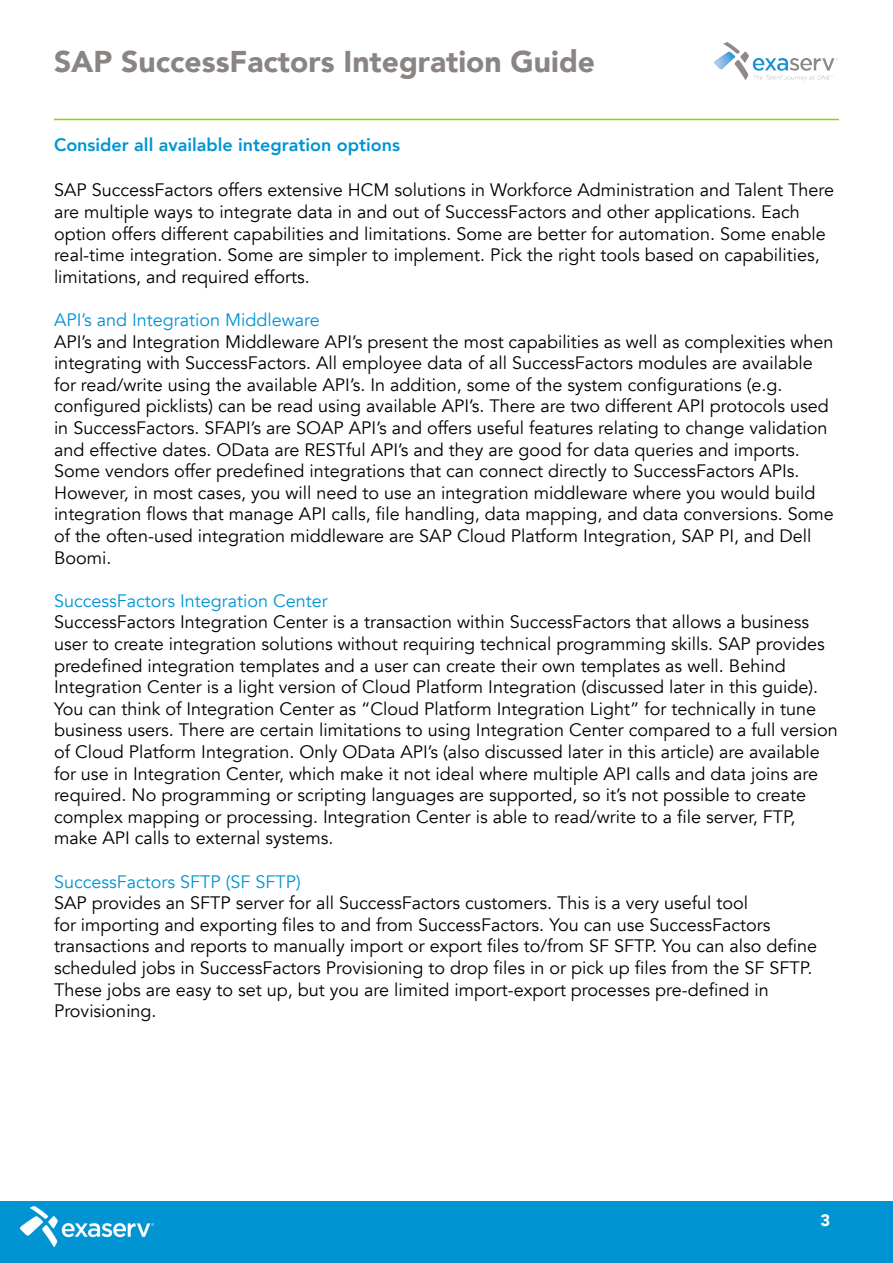
<style>
.page{position:relative;width:893px;height:1263px;background:#fff}
.page>*{position:absolute;margin:0;border:0;box-sizing:border-box;transform-origin:0 0}
.t1{font:900 30px "Avenir";color:#8a8483}
.Alineastijl_1{font:18px/21.6px "Avenir";color:#000}
.Alineastijl_1-2{font:18px "Avenir";color:#0094d3}
.titels{font:800 18px "Avenir";color:#0094d3}
.Alineastijl_1-3{font:900 16.5px "Avenir";color:#fff}
</style>
<div class="page">
<hr style="left:54px;top:119px;width:785px;height:1px;background:#94d300">
<div style="left:0;top:1202px;width:893px;height:61px;background:#0094d3"></div>
<img style="left:21px;top:1206px;width:132px;height:41px">
<img style="left:714px;top:42px;width:124px;height:38px">
<div style="left:63px;top:1239px;width:98px;height:12px;background:#0094d3"></div>
<p class="t1" style="left:54px;top:36px;width:543px">SAP SuccessFactors Integration Guide</p>
<p class="titels" style="left:54px;top:131px;width:348px">Consider all available integration options</p>
<p class="Alineastijl_1" style="left:54px;top:180px;width:782px">SAP SuccessFactors offers extensive HCM solutions in Workforce Administration and Talent There are multiple ways to integrate data in and out of SuccessFactors and other applications. Each option offers different capabilities and limitations. Some are better for automation. Some enable real-time integration. Some are simpler to implement. Pick the right tools based on capabilities, limitations, and required efforts.</p>
<p class="Alineastijl_1-2" style="left:54px;top:309px;width:267px">API’s and Integration Middleware</p>
<p class="Alineastijl_1" style="left:54px;top:331px;width:781px">API’s and Integration Middleware API’s present the most capabilities as well as complexities when integrating with SuccessFactors. All employee data of all SuccessFactors modules are available for read/write using the available API’s. In addition, some of the system configurations (e.g. configured picklists) can be read using available API’s. There are two different API protocols used in SuccessFactors. SFAPI’s are SOAP API’s and offers useful features relating to change validation and effective dates. OData are RESTful API’s and they are good for data queries and imports.<br>Some vendors offer predefined integrations that can connect directly to SuccessFactors APIs.<br>However, in most cases, you will need to use an integration middleware where you would build integration flows that manage API calls, file handling, data mapping, and data conversions. Some of the often-used integration middleware are SAP Cloud Platform Integration, SAP PI, and Dell Boomi.</p>
<p class="Alineastijl_1-2" style="left:54px;top:590px;width:275px">SuccessFactors Integration Center</p>
<p class="Alineastijl_1" style="left:54px;top:612px;width:785px">SuccessFactors Integration Center is a transaction within SuccessFactors that allows a business user to create integration solutions without requiring technical programming skills. SAP provides predefined integration templates and a user can create their own templates as well. Behind Integration Center is a light version of Cloud Platform Integration (discussed later in this guide).<br>You can think of Integration Center as “Cloud Platform Integration Light” for technically in tune business users. There are certain limitations to using Integration Center compared to a full version of Cloud Platform Integration. Only OData API’s (also discussed later in this article) are available for use in Integration Center, which make it not ideal where multiple API calls and data joins are required. No programming or scripting languages are supported, so it’s not possible to create complex mapping or processing. Integration Center is able to read/write to a file server, FTP, make API calls to external systems.</p>
<p class="Alineastijl_1-2" style="left:54px;top:871px;width:248px">SuccessFactors SFTP (SF SFTP)</p>
<p class="Alineastijl_1" style="left:54px;top:892px;width:765px">SAP provides an SFTP server for all SuccessFactors customers. This is a very useful tool<br>for importing and exporting files to and from SuccessFactors. You can use SuccessFactors transactions and reports to manually import or export files to/from SF SFTP. You can also define scheduled jobs in SuccessFactors Provisioning to drop files in or pick up files from the SF SFTP.<br>These jobs are easy to set up, but you are limited import-export processes pre-defined in Provisioning.</p>
<p class="Alineastijl_1-3" style="left:820px;top:1206px;width:11px">3</p>
</div>
